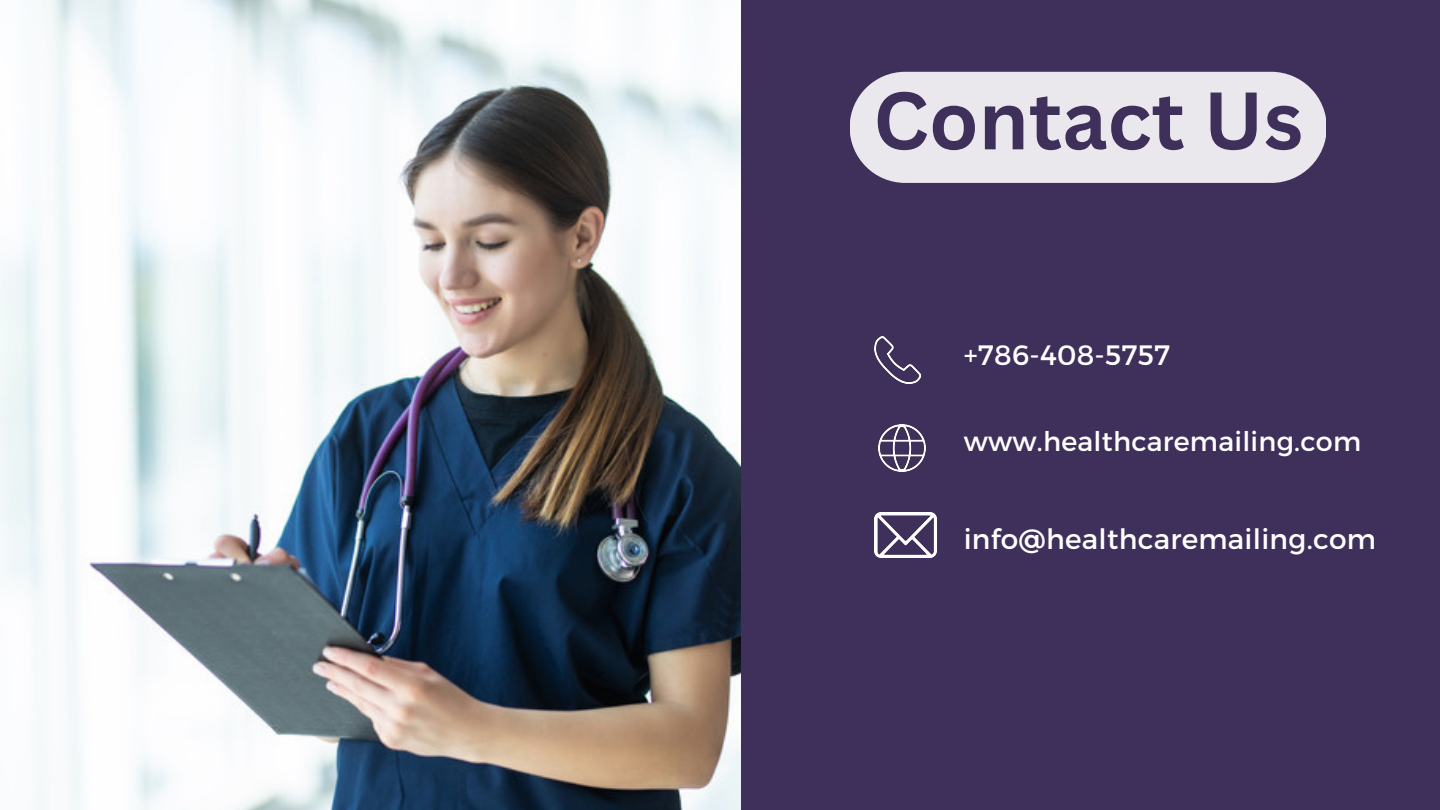
<style>
.page{position:relative;width:1440px;height:810px;background:#3e2f5b}
.page>*{position:absolute;margin:0;border:0;box-sizing:border-box;transform-origin:0 0}
.t1{font:700 79.5px "Canva Sans";color:#3e2f5b}
.t2{font:28px "Montserrat";letter-spacing:.01em;color:#fff}
.t3{font:27px "Montserrat";letter-spacing:.01em;color:#fff}
</style>
<div class="page">
<div style="left:850px;top:72px;width:476px;height:111px;background:#eae8ed"></div>
<img style="left:879px;top:424px;width:47px;height:48px">
<img style="left:875px;top:513px;width:61px;height:44px">
<img style="left:875px;top:337px;width:47px;height:46px">
<img style="left:0;top:0;width:740px;height:810px">
<h1 class="t1" style="left:873px;top:64px;width:431px">Contact Us</h1>
<p class="t2" style="left:964px;top:336px;width:208px">+786-408-5757</p>
<p class="t3" style="left:964px;top:424px;width:399px">www.healthcaremailing.com</p>
<p class="t2" style="left:964px;top:521px;width:414px">info@healthcaremailing.com</p>
</div>
